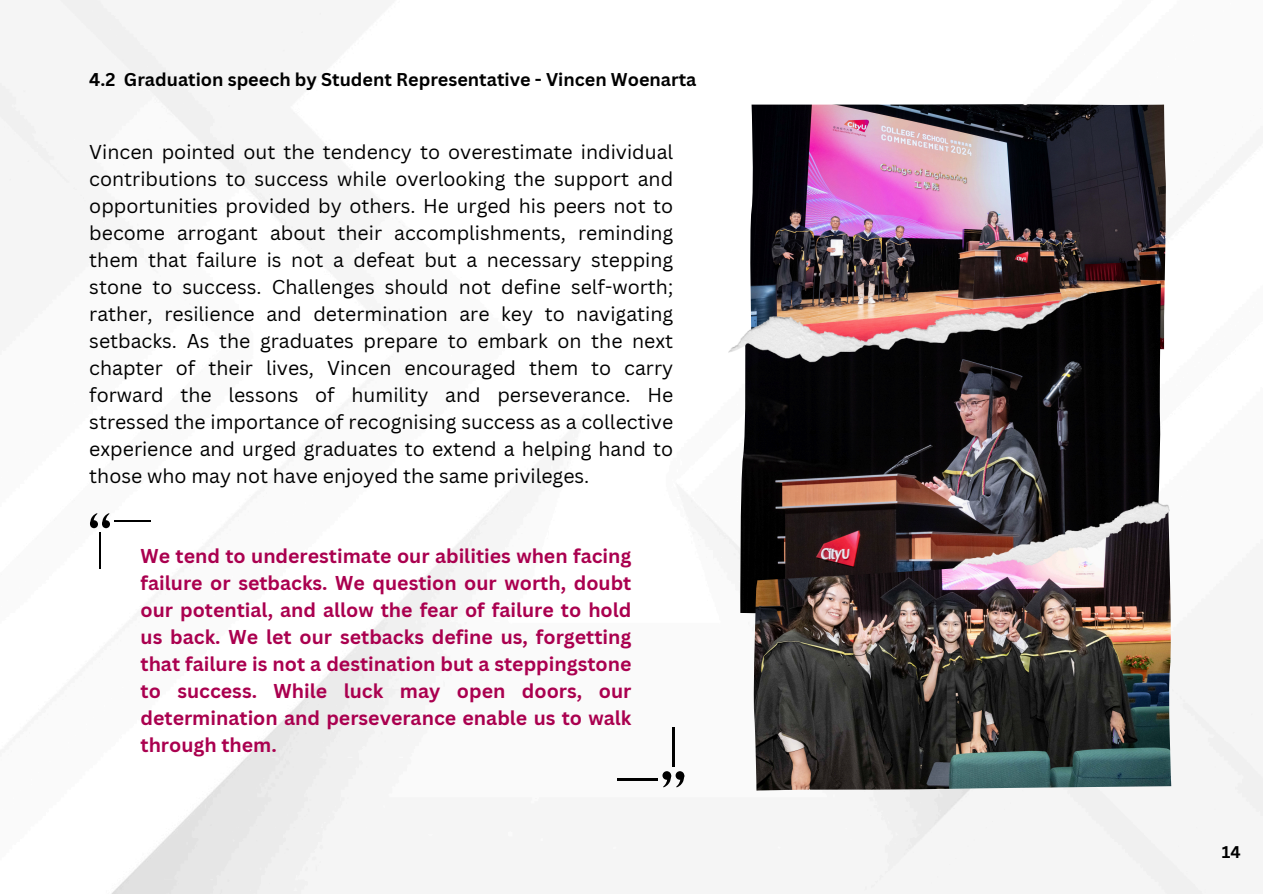
<style>
.page{position:relative;width:1263px;height:894px;background:#fff}
.page>*{position:absolute;margin:0;border:0;box-sizing:border-box;transform-origin:0 0}
.t1{font:19.5px/27px "Canva Sans";color:#000;text-align:justify}
.t2{font:700 19.5px/27px "Canva Sans";color:#aa004f;text-align:justify}
.t3{font:700 18px "Canva Sans";color:#000}
.t4{font:700 16.5px "Canva Sans";color:#000}
</style>
<div class="page">
<img style="left:0;top:0;width:1263px;height:893px">
<img style="left:750px;top:104px;width:416px;height:187px">
<img style="left:740px;top:283px;width:421px;height:337px">
<img style="left:754px;top:510px;width:417px;height:280px">
<img style="left:729px;top:291px;width:440px;height:279px">
<svg style="left:89px;top:513px;width:21px;height:14px"></svg>
<hr style="left:99px;top:532px;width:2px;height:37px;background:#000">
<hr style="left:114px;top:519px;width:37px;height:2px;background:#000">
<svg style="left:663px;top:772px;width:22px;height:15px"></svg>
<hr style="left:672px;top:726px;width:2px;height:40px;background:#000">
<hr style="left:618px;top:777px;width:40px;height:2px;background:#000">
<p class="t3" style="left:89px;top:66px;width:609px">4.2 Graduation speech by Student Representative - Vincen Woenarta</p>
<h1 class="t1" style="left:89px;top:138px;width:585px">Vincen pointed out the tendency to overestimate individual contributions to success while overlooking the support and opportunities provided by others. He urged his peers not to become arrogant about their accomplishments, reminding them that failure is not a defeat but a necessary stepping stone to success. Challenges should not define self-worth; rather, resilience and determination are key to navigating setbacks. As the graduates prepare to embark on the next chapter of their lives, Vincen encouraged them to carry forward the lessons of humility and perseverance. He stressed the importance of recognising success as a collective experience and urged graduates to extend a helping hand to those who may not have enjoyed the same privileges.</h1>
<p class="t2" style="left:141px;top:541px;width:492px">We tend to underestimate our abilities when facing failure or setbacks. We question our worth, doubt our potential, and allow the fear of failure to hold us back. We let our setbacks define us, forgetting that failure is not a destination but a steppingstone to success. While luck may open doors, our determination and perseverance enable us to walk through them.</p>
<p class="t4" style="left:1222px;top:840px;width:20px">14</p>
</div>
